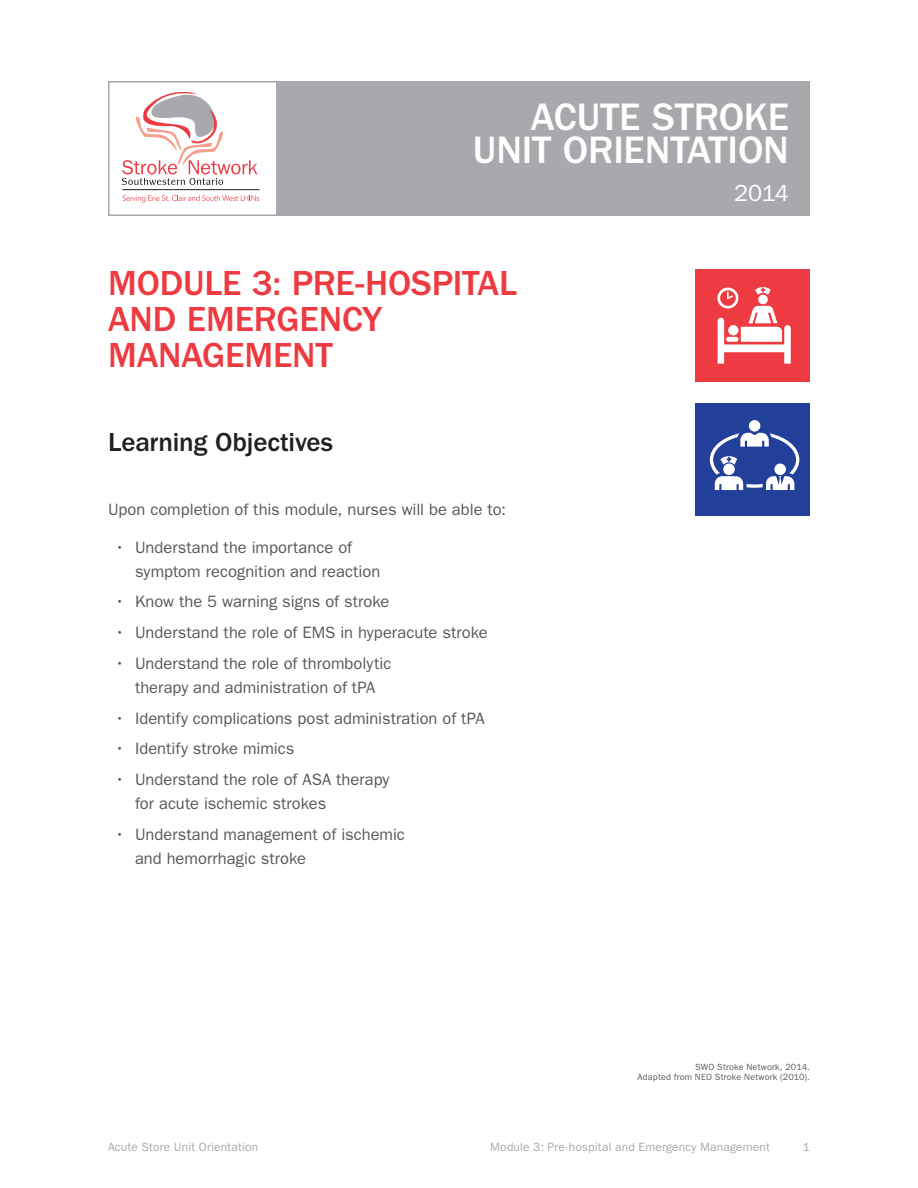
<style>
.page{position:relative;width:918px;height:1188px;background:#fff}
.page>*{position:absolute;margin:0;border:0;box-sizing:border-box;transform-origin:0 0}
.t1{font:500 39.6px/33px "ITC Franklin Gothic Std";letter-spacing:-.005em;color:#fff;text-align:right}
.t2{font:500 36px/36px "ITC Franklin Gothic Std";letter-spacing:-.005em;color:#ee3a41}
.t3{font:500 27px "ITC Franklin Gothic Std";letter-spacing:-.005em;color:#231f20}
.t4{font:23.4px "ITC Franklin Gothic Std";color:#fff}
.Body{font:16.5px/24px "ITC Franklin Gothic Std";color:#57585a}
.t5{font:12px "ITC Franklin Gothic Std";letter-spacing:.015em;color:#a8a9ad}
.Footnote_text{font:9px/10.5px "ITC Franklin Gothic Std";letter-spacing:.025em;color:#57585a;text-align:right}
</style>
<div class="page">
<svg style="left:122px;top:195px;width:137px;height:8px"></svg>
<hr style="left:122px;top:189px;width:137px;height:1px;background:#231f20">
<svg style="left:122px;top:92px;width:135px;height:93px"></svg>
<div style="left:276px;top:81px;width:534px;height:135px;background:#a8a9ad"></div>
<div style="left:696px;top:269px;width:114px;height:113px;background:#ee3a41"></div>
<svg style="left:717px;top:287px;width:74px;height:77px"></svg>
<div style="left:696px;top:404px;width:114px;height:112px;background:#223f99"></div>
<div style="left:749px;top:420px;width:11px;height:12px;background:#fff;border-radius:50%"></div>
<svg style="left:710px;top:433px;width:89px;height:57px"></svg>
<h1 class="t1" style="left:473px;top:100px;width:318px">ACUTE STROKE<br>UNIT ORIENTATION</h1>
<h3 class="t4" style="left:734px;top:180px;width:56px">2014</h3>
<h1 class="t2" style="left:108px;top:265px;width:410px">MODULE 3: PRE-HOSPITAL<br>AND EMERGENCY<br>MANAGEMENT</h1>
<h2 class="t3" style="left:108px;top:427px;width:227px">Learning Objectives</h2>
<p class="Body" style="left:108px;top:498px;width:400px">Upon completion of this module, nurses will be able to:</p>
<p class="Body" style="left:135px;top:535px;width:247px;text-indent:-20px">• Understand the importance of symptom recognition and reaction</p>
<p class="Body" style="left:115px;top:590px;width:276px">• Know the 5 warning signs of stroke</p>
<p class="Body" style="left:115px;top:621px;width:374px">• Understand the role of EMS in hyperacute stroke</p>
<p class="Body" style="left:115px;top:651px;width:278px;text-align:center">• Understand the role of thrombolytic therapy and administration of tPA</p>
<p class="Body" style="left:115px;top:706px;width:371px">• Identify complications post administration of tPA</p>
<p class="Body" style="left:115px;top:737px;width:181px">• Identify stroke mimics</p>
<p class="Body" style="left:135px;top:768px;width:256px;text-indent:-20px">• Understand the role of ASA therapy for acute ischemic strokes</p>
<p class="Body" style="left:135px;top:822px;width:271px;text-indent:-20px">• Understand management of ischemic and hemorrhagic stroke</p>
<p class="Footnote_text" style="left:638px;top:1061px;width:174px">SWO Stroke Network, 2014.<br>Adapted from NEO Stroke Network (2010).</p>
<p class="t5" style="left:108px;top:1140px;width:152px">Acute Store Unit Orientation</p>
<p class="t5" style="left:490px;top:1140px;width:281px">Module 3: Pre-hospital and Emergency Management</p>
<p class="t5" style="left:803px;top:1140px;width:9px">1</p>
</div>
